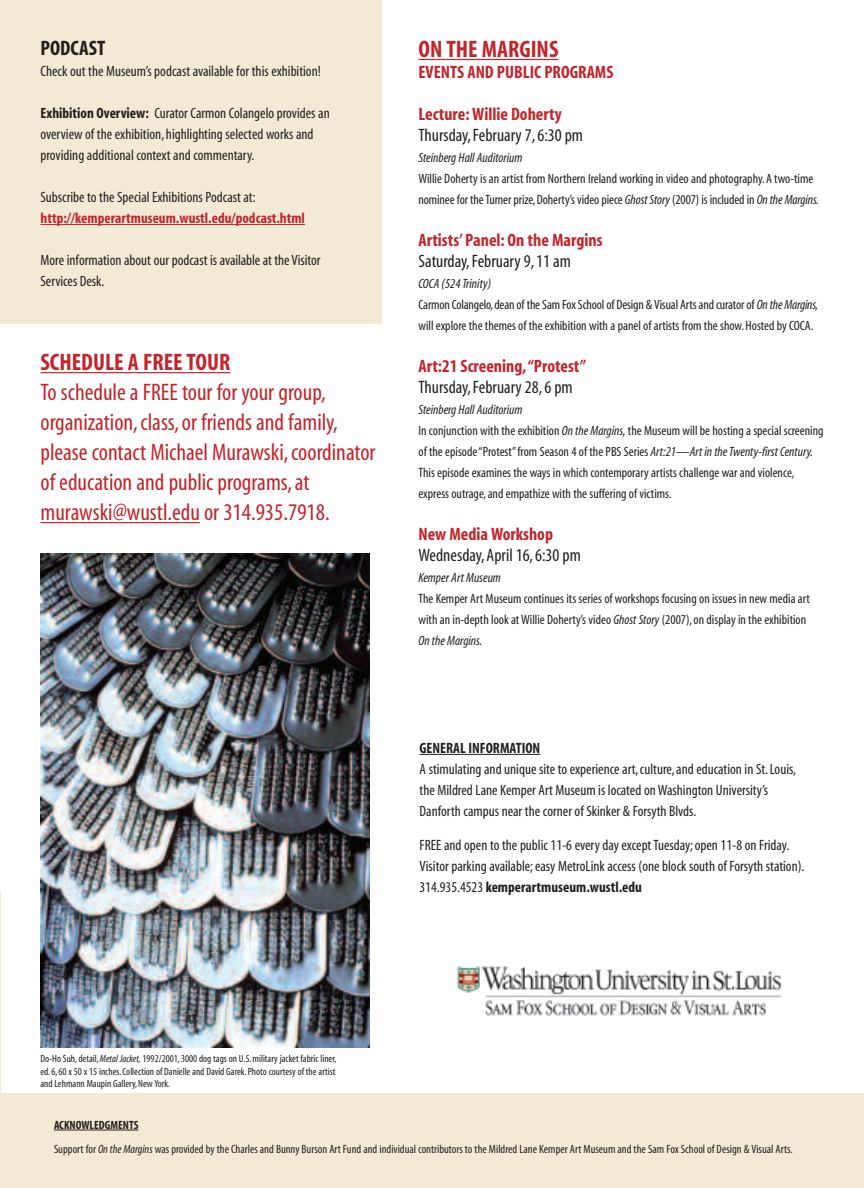
<style>
.page{position:relative;width:864px;height:1188px;background:#fff}
.page>*{position:absolute;margin:0;border:0;box-sizing:border-box;transform-origin:0 0}
.t1{font:condensed 24px/30px "Myriad";color:#c0262d}
.t2{font:700 condensed 24px "Myriad";color:#c0262d}
.t3{font:700 condensed 21px "Myriad";color:#231f20}
.t4{font:700 condensed 18px "Myriad";color:#c0262d}
.t5{font:condensed 18px "Myriad";color:#231f20}
.t6{font:condensed 15px/21px "Myriad";color:#231f20}
.t7{font:700 condensed 15px "Myriad";color:#c0262d}
.t8{font:700 condensed 15px "Myriad";color:#231f20}
.t9{font:condensed 13.5px/21px "Myriad";color:#231f20}
.t10{font:italic condensed 13.5px "Myriad";color:#231f20}
.t11{font:condensed 12px/24px "Myriad";color:#231f20}
.t12{font:condensed 10.5px/12.6px "Myriad";color:#231f20;text-align:justify}
.s1{font-weight:700}
.s2{font-style:italic}
</style>
<div class="page">
<hr style="left:863px;top:0;width:1px;height:1188px;background:#231f20">
<div style="left:0;top:0;width:381px;height:324px;background:#f3ead6"></div>
<div style="left:0;top:1094px;width:864px;height:94px;background:#f3ead6"></div>
<hr style="left:40px;top:224px;width:41px;height:1px;background:#c0262d">
<hr style="left:81px;top:224px;width:45px;height:1px;background:#c0262d">
<hr style="left:126px;top:224px;width:134px;height:1px;background:#c0262d">
<svg style="left:261px;top:224px;width:44px;height:1px"></svg>
<svg style="left:418px;top:59px;width:28px;height:1px"></svg>
<hr style="left:446px;top:59px;width:112px;height:1px;background:#c0262d">
<hr style="left:40px;top:372px;width:147px;height:1px;background:#c0262d">
<hr style="left:196px;top:372px;width:34px;height:1px;background:#c0262d">
<hr style="left:40px;top:522px;width:31px;height:1px;background:#c0262d">
<hr style="left:79px;top:522px;width:121px;height:1px;background:#c0262d">
<hr style="left:59px;top:1130px;width:79px;height:1px;background:#231f20">
<hr style="left:420px;top:754px;width:96px;height:1px;background:#231f20">
<svg style="left:516px;top:754px;width:24px;height:1px"></svg>
<img style="left:40px;top:554px;width:329px;height:494px">
<img style="left:456px;top:966px;width:326px;height:50px">
<hr style="left:0;top:891px;width:1px;height:297px;background:#f3ead6">
<h2 class="t3" style="left:40px;top:41px;width:66px">PODCAST</h2>
<p class="t6" style="left:40px;top:62px;width:282px">Check out the Museum’s podcast available for this exhibition!</p>
<p class="t6" style="left:40px;top:104px;width:291px"><span class="s1">Exhibition Overview:</span> Curator Carmon Colangelo provides an overview of the exhibition, highlighting selected works and providing additional context and commentary.</p>
<p class="t6" style="left:40px;top:188px;width:217px">Subscribe to the Special Exhibitions Podcast at:</p>
<p class="t7" style="left:40px;top:213px;width:266px">http://kemperartmuseum.wustl.edu/podcast.html</p>
<p class="t6" style="left:40px;top:251px;width:281px">More information about our podcast is available at the Visitor<br>Services Desk.</p>
<h1 class="t2" style="left:40px;top:354px;width:191px">SCHEDULE A FREE TOUR</h1>
<h1 class="t1" style="left:40px;top:379px;width:337px">To schedule a FREE tour for your group, organization, class, or friends and family, please contact Michael Murawski, coordinator of education and public programs, at murawski@wustl.edu or 314.935.7918.</h1>
<h1 class="t2" style="left:418px;top:41px;width:141px">ON THE MARGINS</h1>
<h3 class="t4" style="left:418px;top:66px;width:197px">EVENTS AND PUBLIC PROGRAMS</h3>
<h3 class="t4" style="left:418px;top:108px;width:145px">Lecture: Willie Doherty</h3>
<h3 class="t5" style="left:418px;top:129px;width:166px">Thursday, February 7, 6:30 pm</h3>
<p class="t10" style="left:418px;top:153px;width:106px">Steinberg Hall Auditorium</p>
<p class="t9" style="left:418px;top:169px;width:402px">Willie Doherty is an artist from Northern Ireland working in video and photography.A two-time nominee for the Turner prize,Doherty’s video piece <span class="s2">Ghost Story</span> (2007) is included in <span class="s2">On the Margins.</span></p>
<h3 class="t4" style="left:418px;top:234px;width:186px">Artists’ Panel: On the Margins</h3>
<h3 class="t5" style="left:418px;top:255px;width:154px">Saturday, February 9, 11 am</h3>
<p class="t9" style="left:418px;top:274px;width:401px"><span class="s2">COCA (524 Trinity)<br></span>Carmon Colangelo,dean of the Sam Fox School of Design &amp; Visual Arts and curator of <span class="s2">On the Margins, </span>will explore the themes of the exhibition with a panel of artists from the show.Hosted by COCA.</p>
<h3 class="t4" style="left:418px;top:360px;width:169px">Art:21 Screening,“Protest”</h3>
<h3 class="t5" style="left:418px;top:381px;width:156px">Thursday, February 28, 6 pm</h3>
<p class="t9" style="left:418px;top:400px;width:407px"><span class="s2">Steinberg Hall Auditorium<br></span>In conjunction with the exhibition <span class="s2">On the Margins,</span> the Museum will be hosting a special screening of the episode “Protest”from Season 4 of the PBS Series <span class="s2">Art:21—Art in the Twenty-first Century.<br></span>This episode examines the ways in which contemporary artists challenge war and violence, express outrage,and empathize with the suffering of victims.</p>
<h3 class="t4" style="left:418px;top:528px;width:136px">New Media Workshop</h3>
<h3 class="t5" style="left:418px;top:549px;width:164px">Wednesday, April 16, 6:30 pm</h3>
<p class="t10" style="left:418px;top:573px;width:84px">Kemper Art Museum</p>
<p class="t9" style="left:418px;top:589px;width:393px">The Kemper Art Museum continues its series of workshops focusing on issues in new media art with an in-depth look at Willie Doherty’s video <span class="s2">Ghost Story</span> (2007), on display in the exhibition<br><span class="s2">On the Margins.</span></p>
<p class="t8" style="left:420px;top:743px;width:122px">GENERAL INFORMATION</p>
<p class="t6" style="left:420px;top:760px;width:378px">A stimulating and unique site to experience art, culture, and education in St.Louis, the Mildred Lane Kemper Art Museum is located on Washington University’s<br>Danforth campus near the corner of Skinker &amp; Forsyth Blvds.</p>
<p class="t6" style="left:420px;top:836px;width:386px">FREE and open to the public 11-6 every day except Tuesday; open 11-8 on Friday.<br>Visitor parking available; easy MetroLink access (one block south of Forsyth station).<br>314.935.4523 <span class="s1">kemperartmuseum.wustl.edu</span></p>
<p class="t12" style="left:40px;top:1053px;width:297px">Do-Ho Suh, detail,<span class="s2">Metal Jacket,</span> 1992/2001, 3000 dog tags on U.S.military jacket fabric liner, ed.6, 60 x 50 x 15 inches.Collection of Danielle and David Garek.Photo courtesy of the artist and Lehmann Maupin Gallery,New York.</p>
<p class="t11" style="left:54px;top:1114px;width:740px"><span class="s1">ACKNOWLEDGMENTS<br></span>Support for <span class="s2">On the Margins</span> was provided by the Charles and Bunny Burson Art Fund and individual contributors to the Mildred Lane Kemper Art Museum and the Sam Fox School of Design &amp; Visual Arts.</p>
</div>
